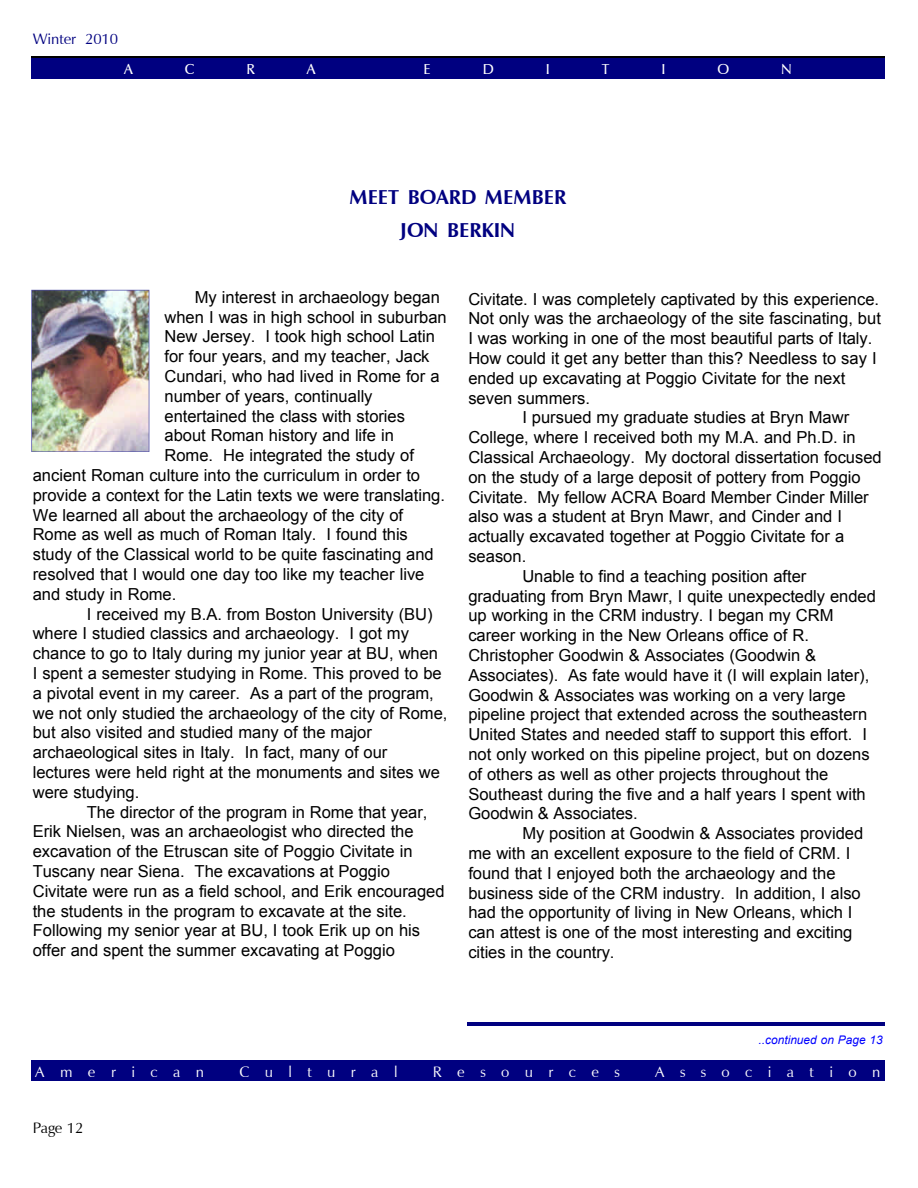
<style>
.page{position:relative;width:918px;height:1188px;background:#fff}
.page>*{position:absolute;margin:0;border:0;box-sizing:border-box;transform-origin:0 0}
.t1{font:700 20.1px/32.4px "Zapf Humnst BT";color:#000080;text-align:center}
.t2{font:16.5px "Arial";color:#000}
.t3{font:15.15px "Zapf Humnst BT";letter-spacing:1.02em;color:#fff}
.t4{font:15.15px "Zapf Humnst BT";letter-spacing:-.005em;color:#000080}
.t5{font:15.15px "Zapf Humnst BT";letter-spacing:-.01em;color:#000}
.t6{font:14.4px "Zapf Humnst Dm BT";color:#fff}
.t7{font:italic 11.85px "Arial";color:#00f}
</style>
<div class="page">
<div style="left:31px;top:1061px;width:854px;height:20px;background:#000080"></div>
<div style="left:31px;top:56px;width:854px;height:21px;background:#000"></div>
<div style="left:31px;top:58px;width:854px;height:20px;background:#000080"></div>
<img style="left:31px;top:290px;width:118px;height:162px">
<hr style="left:467px;top:1022px;width:418px;height:4px;background:#000080">
<p class="t4" style="left:33px;top:30px;width:87px">Winter 2010</p>
<p class="t6" style="left:124px;top:60px;width:10px">A</p>
<p class="t6" style="left:185px;top:60px;width:11px">C</p>
<p class="t6" style="left:246px;top:60px;width:10px">R</p>
<p class="t6" style="left:307px;top:60px;width:10px">A</p>
<p class="t6" style="left:424px;top:60px;width:9px">E</p>
<p class="t6" style="left:483px;top:60px;width:13px">D</p>
<p class="t6" style="left:546px;top:60px;width:6px">I</p>
<p class="t6" style="left:602px;top:60px;width:9px">T</p>
<p class="t6" style="left:661px;top:60px;width:6px">I</p>
<p class="t6" style="left:717px;top:60px;width:13px">O</p>
<p class="t6" style="left:781px;top:60px;width:12px">N</p>
<p class="t1" style="left:350px;top:181px;width:218px">MEET BOARD MEMBER<br>JON BERKIN</p>
<p class="t2" style="left:195px;top:288px;width:247px">My interest in archaeology began</p>
<p class="t2" style="left:165px;top:308px;width:284px">when I was in high school in suburban</p>
<p class="t2" style="left:165px;top:327px;width:272px">New Jersey. I took high school Latin</p>
<p class="t2" style="left:165px;top:347px;width:267px">for four years, and my teacher, Jack</p>
<p class="t2" style="left:165px;top:367px;width:277px">Cundari, who had lived in Rome for a</p>
<p class="t2" style="left:165px;top:387px;width:210px">number of years, continually</p>
<p class="t2" style="left:165px;top:407px;width:242px">entertained the class with stories</p>
<p class="t2" style="left:165px;top:426px;width:231px">about Roman history and life in</p>
<p class="t2" style="left:165px;top:446px;width:251px">Rome. He integrated the study of</p>
<p class="t2" style="left:33px;top:466px;width:389px">ancient Roman culture into the curriculum in order to</p>
<p class="t2" style="left:33px;top:486px;width:414px">provide a context for the Latin texts we were translating.</p>
<p class="t2" style="left:33px;top:506px;width:372px">We learned all about the archaeology of the city of</p>
<p class="t2" style="left:33px;top:525px;width:377px">Rome as well as much of Roman Italy. I found this</p>
<p class="t2" style="left:33px;top:545px;width:403px">study of the Classical world to be quite fascinating and</p>
<p class="t2" style="left:33px;top:565px;width:393px">resolved that I would one day too like my teacher live</p>
<p class="t2" style="left:33px;top:585px;width:145px">and study in Rome.</p>
<p class="t2" style="left:87px;top:605px;width:347px">I received my B.A. from Boston University (BU)</p>
<p class="t2" style="left:33px;top:624px;width:378px">where I studied classics and archaeology. I got my</p>
<p class="t2" style="left:33px;top:644px;width:407px">chance to go to Italy during my junior year at BU, when</p>
<p class="t2" style="left:33px;top:664px;width:410px">I spent a semester studying in Rome. This proved to be</p>
<p class="t2" style="left:33px;top:684px;width:403px">a pivotal event in my career. As a part of the program,</p>
<p class="t2" style="left:33px;top:704px;width:416px">we not only studied the archaeology of the city of Rome,</p>
<p class="t2" style="left:33px;top:723px;width:341px">but also visited and studied many of the major</p>
<p class="t2" style="left:33px;top:743px;width:356px">archaeological sites in Italy. In fact, many of our</p>
<p class="t2" style="left:33px;top:763px;width:409px">lectures were held right at the monuments and sites we</p>
<p class="t2" style="left:33px;top:783px;width:108px">were studying.</p>
<p class="t2" style="left:87px;top:803px;width:342px">The director of the program in Rome that year,</p>
<p class="t2" style="left:33px;top:822px;width:382px">Erik Nielsen, was an archaeologist who directed the</p>
<p class="t2" style="left:33px;top:842px;width:381px">excavation of the Etruscan site of Poggio Civitate in</p>
<p class="t2" style="left:33px;top:862px;width:359px">Tuscany near Siena. The excavations at Poggio</p>
<p class="t2" style="left:33px;top:882px;width:413px">Civitate were run as a field school, and Erik encouraged</p>
<p class="t2" style="left:33px;top:902px;width:376px">the students in the program to excavate at the site.</p>
<p class="t2" style="left:33px;top:921px;width:389px">Following my senior year at BU, I took Erik up on his</p>
<p class="t2" style="left:33px;top:941px;width:364px">offer and spent the summer excavating at Poggio</p>
<p class="t2" style="left:468px;top:290px;width:412px">Civitate. I was completely captivated by this experience.</p>
<p class="t2" style="left:468px;top:309px;width:414px">Not only was the archaeology of the site fascinating, but</p>
<p class="t2" style="left:468px;top:329px;width:406px">I was working in one of the most beautiful parts of Italy.</p>
<p class="t2" style="left:468px;top:349px;width:410px">How could it get any better than this? Needless to say I</p>
<p class="t2" style="left:468px;top:369px;width:378px">ended up excavating at Poggio Civitate for the next</p>
<p class="t2" style="left:468px;top:389px;width:123px">seven summers.</p>
<p class="t2" style="left:522px;top:408px;width:328px">I pursued my graduate studies at Bryn Mawr</p>
<p class="t2" style="left:468px;top:428px;width:389px">College, where I received both my M.A. and Ph.D. in</p>
<p class="t2" style="left:468px;top:448px;width:415px">Classical Archaeology. My doctoral dissertation focused</p>
<p class="t2" style="left:468px;top:468px;width:394px">on the study of a large deposit of pottery from Poggio</p>
<p class="t2" style="left:468px;top:488px;width:402px">Civitate. My fellow ACRA Board Member Cinder Miller</p>
<p class="t2" style="left:468px;top:507px;width:375px">also was a student at Bryn Mawr, and Cinder and I</p>
<p class="t2" style="left:468px;top:527px;width:377px">actually excavated together at Poggio Civitate for a</p>
<p class="t2" style="left:468px;top:547px;width:59px">season.</p>
<p class="t2" style="left:522px;top:567px;width:286px">Unable to find a teaching position after</p>
<p class="t2" style="left:468px;top:587px;width:409px">graduating from Bryn Mawr, I quite unexpectedly ended</p>
<p class="t2" style="left:468px;top:606px;width:367px">up working in the CRM industry. I began my CRM</p>
<p class="t2" style="left:468px;top:626px;width:342px">career working in the New Orleans office of R.</p>
<p class="t2" style="left:468px;top:646px;width:349px">Christopher Goodwin &amp; Associates (Goodwin &amp;</p>
<p class="t2" style="left:468px;top:666px;width:403px">Associates). As fate would have it (I will explain later),</p>
<p class="t2" style="left:468px;top:686px;width:379px">Goodwin &amp; Associates was working on a very large</p>
<p class="t2" style="left:468px;top:705px;width:400px">pipeline project that extended across the southeastern</p>
<p class="t2" style="left:468px;top:725px;width:400px">United States and needed staff to support this effort. I</p>
<p class="t2" style="left:468px;top:745px;width:403px">not only worked on this pipeline project, but on dozens</p>
<p class="t2" style="left:468px;top:765px;width:362px">of others as well as other projects throughout the</p>
<p class="t2" style="left:468px;top:785px;width:399px">Southeast during the five and a half years I spent with</p>
<p class="t2" style="left:468px;top:804px;width:171px">Goodwin &amp; Associates.</p>
<p class="t2" style="left:522px;top:824px;width:342px">My position at Goodwin &amp; Associates provided</p>
<p class="t2" style="left:468px;top:844px;width:383px">me with an excellent exposure to the field of CRM. I</p>
<p class="t2" style="left:468px;top:864px;width:369px">found that I enjoyed both the archaeology and the</p>
<p class="t2" style="left:468px;top:884px;width:394px">business side of the CRM industry. In addition, I also</p>
<p class="t2" style="left:468px;top:903px;width:386px">had the opportunity of living in New Orleans, which I</p>
<p class="t2" style="left:468px;top:923px;width:386px">can attest is one of the most interesting and exciting</p>
<p class="t2" style="left:468px;top:943px;width:148px">cities in the country.</p>
<p class="t7" style="left:759px;top:1034px;width:126px">..continued on Page 13</p>
<p class="t3" style="left:35px;top:1063px;width:170px">American</p>
<p class="t3" style="left:239px;top:1063px;width:160px">Cultural</p>
<p class="t3" style="left:433px;top:1063px;width:188px">Resources</p>
<p class="t3" style="left:655px;top:1063px;width:227px">Association</p>
<p class="t5" style="left:33px;top:1119px;width:52px">Page 12</p>
</div>
